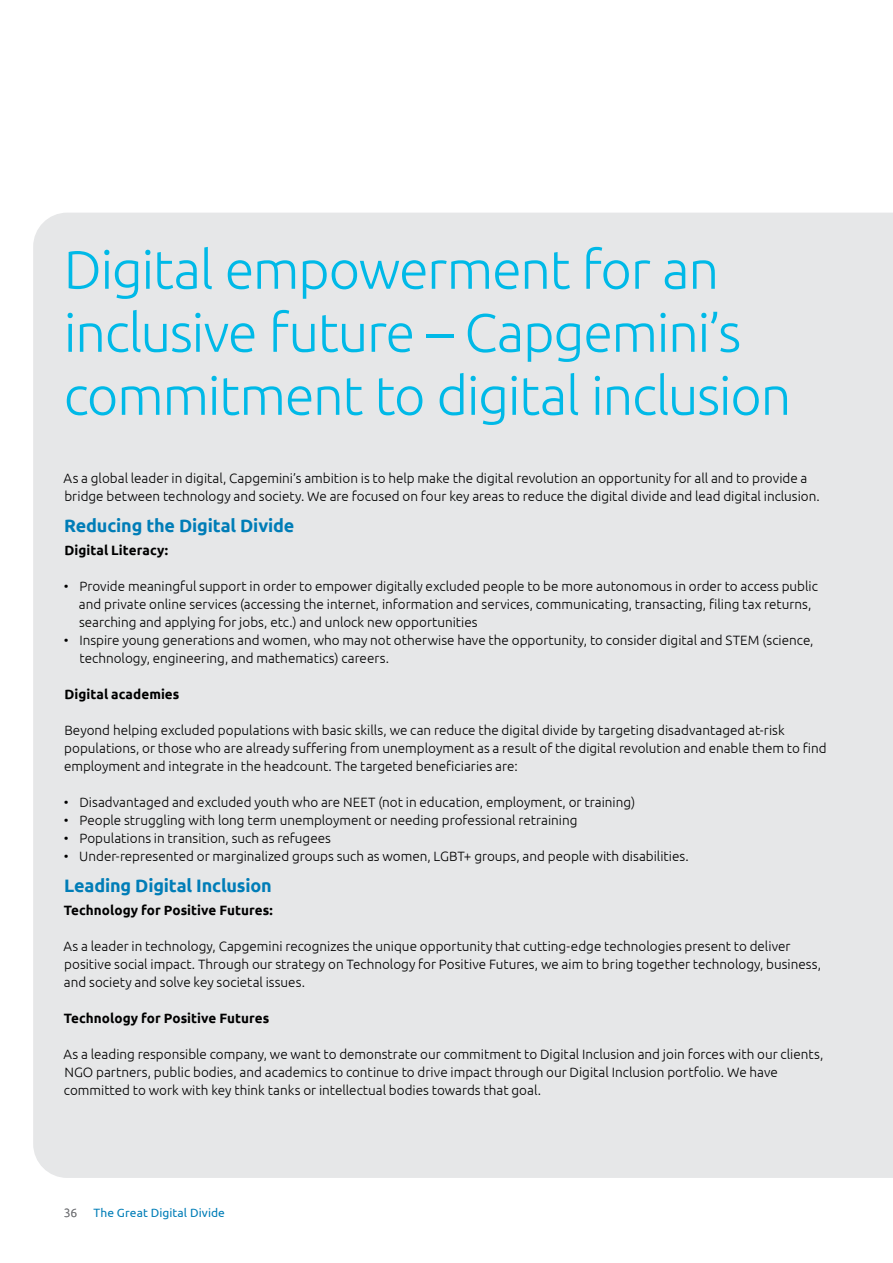
<style>
.page{position:relative;width:893px;height:1263px;background:#fff}
.page>*{position:absolute;margin:0;border:0;box-sizing:border-box;transform-origin:0 0}
.t1{font:300 54px/63px "Ubuntu";letter-spacing:-.025em;color:#00b9e7}
.t2{font:700 18px "Ubuntu";letter-spacing:-.01em;color:#007db7}
.t3{font:300 13.5px/18px "Ubuntu";color:#000}
.t4{font:700 13.5px "Ubuntu";letter-spacing:.005em;color:#000}
.t5{font:12px "Ubuntu";letter-spacing:.01em;color:#007db7}
.t6{font:300 12px "Ubuntu";color:#77787b}
</style>
<div class="page">
<div style="left:33px;top:213px;width:860px;height:965px;background:#e6e7e8"></div>
<h1 class="t1" style="left:64px;top:237px;width:729px">Digital empowerment for an inclusive future – Capgemini’s commitment to digital inclusion</h1>
<p class="t3" style="left:64px;top:468px;width:758px">As a global leader in digital, Capgemini’s ambition is to help make the digital revolution an opportunity for all and to provide a bridge between technology and society. We are focused on four key areas to reduce the digital divide and lead digital inclusion.</p>
<h2 class="t2" style="left:64px;top:515px;width:232px">Reducing the Digital Divide</h2>
<p class="t4" style="left:64px;top:542px;width:105px">Digital Literacy:</p>
<p class="t3" style="left:79px;top:576px;width:741px;text-indent:-15px">• Provide meaningful support in order to empower digitally excluded people to be more autonomous in order to access public and private online services (accessing the internet, information and services, communicating, transacting, filing tax returns, searching and applying for jobs, etc.) and unlock new opportunities</p>
<p class="t3" style="left:79px;top:630px;width:735px;text-indent:-16px">• Inspire young generations and women, who may not otherwise have the opportunity, to consider digital and STEM (science, technology, engineering, and mathematics) careers.</p>
<p class="t4" style="left:65px;top:686px;width:116px">Digital academies</p>
<p class="t3" style="left:64px;top:720px;width:764px">Beyond helping excluded populations with basic skills, we can reduce the digital divide by targeting disadvantaged at-risk populations, or those who are already suffering from unemployment as a result of the digital revolution and enable them to find employment and integrate in the headcount. The targeted beneficiaries are:</p>
<p class="t3" style="left:64px;top:792px;width:573px">• Disadvantaged and excluded youth who are NEET (not in education, employment, or training)</p>
<p class="t3" style="left:64px;top:810px;width:515px">• People struggling with long term unemployment or needing professional retraining</p>
<p class="t3" style="left:64px;top:828px;width:269px">• Populations in transition, such as refugees</p>
<p class="t3" style="left:64px;top:846px;width:626px">• Under-represented or marginalized groups such as women, LGBT+ groups, and people with disabilities.</p>
<h2 class="t2" style="left:64px;top:875px;width:209px">Leading Digital Inclusion</h2>
<p class="t4" style="left:64px;top:902px;width:210px">Technology for Positive Futures:</p>
<p class="t3" style="left:64px;top:936px;width:759px">As a leader in technology, Capgemini recognizes the unique opportunity that cutting-edge technologies present to deliver positive social impact. Through our strategy on Technology for Positive Futures, we aim to bring together technology, business, and society and solve key societal issues.</p>
<p class="t4" style="left:64px;top:1010px;width:207px">Technology for Positive Futures</p>
<p class="t3" style="left:63px;top:1044px;width:761px">As a leading responsible company, we want to demonstrate our commitment to Digital Inclusion and join forces with our clients,<br>NGO partners, public bodies, and academics to continue to drive impact through our Digital Inclusion portfolio. We have committed to work with key think tanks or intellectual bodies towards that goal.</p>
<p class="t6" style="left:64px;top:1205px;width:15px">36</p>
<p class="t5" style="left:94px;top:1205px;width:133px">The Great Digital Divide</p>
</div>
